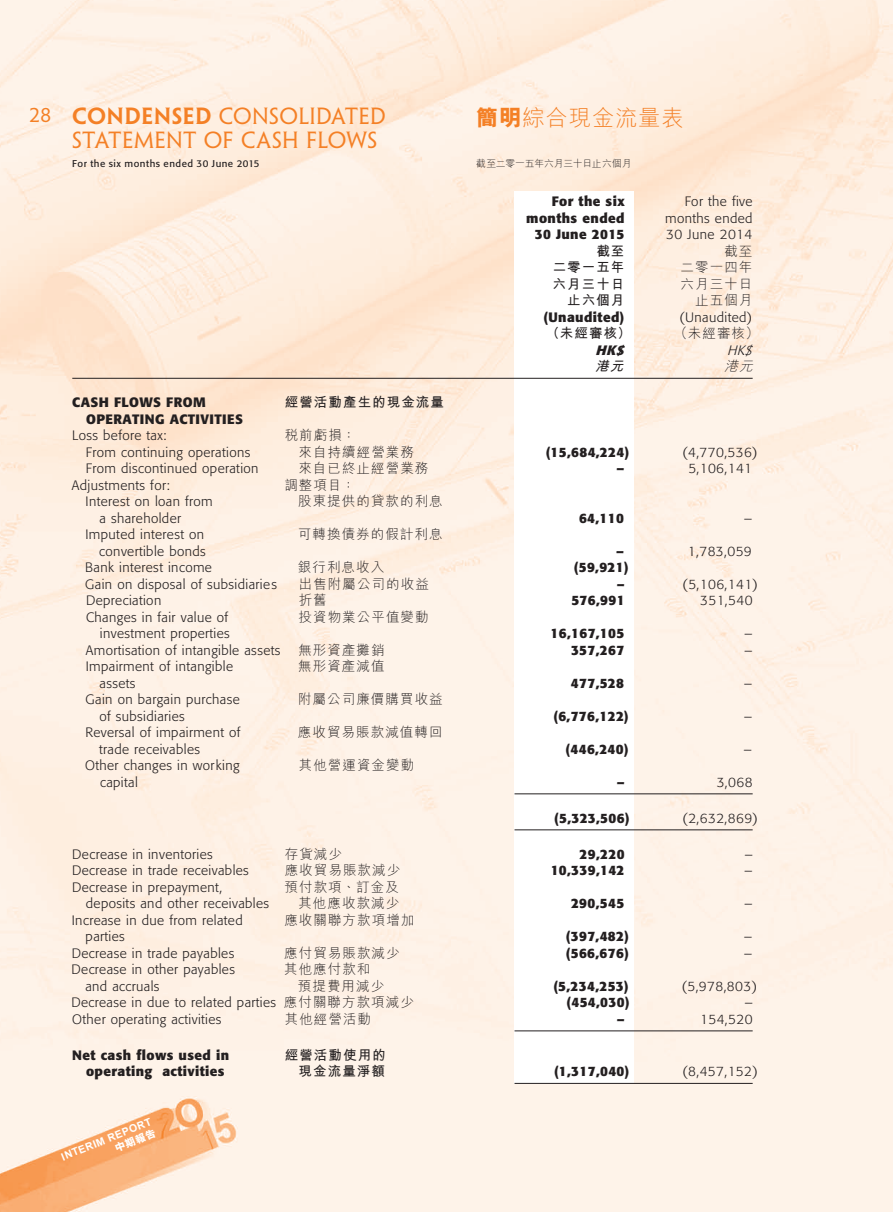
<style>
.page{position:relative;width:893px;height:1212px;background:#fff}
.page>*{position:absolute;margin:0;border:0;box-sizing:border-box;transform-origin:0 0}
.t1{font:300 22.5px "M Hei HK";letter-spacing:.03em;color:#f48026}
.t2{font:21px/24px "Penumbra Half Serif Std";letter-spacing:.015em;color:#f48026}
.t3{font:300 13.5px "Formata";letter-spacing:.03em;color:#231f20}
.t4{font:700 13.5px "Formata";letter-spacing:.03em;color:#231f20}
.t5{font:300 13.5px "M Hei HK";letter-spacing:.08em;color:#231f20}
.t6{font:700 13.5px "M Hei HK";letter-spacing:.08em;color:#231f20}
.t7{font:italic 700 13.5px "Formata";color:#231f20}
.t8{font:italic 300 13.5px "Formata";color:#231f20}
.t9{font:italic 700 13.5px "M Hei HK";color:#231f20}
.t10{font:italic 300 13.5px "M Hei HK";color:#231f20}
.t11{font:700 10.5px "Arial";color:#fff}
.t12{font:800 10.5px "M Hei HK";color:#fff}
.t13{font:9.75px "Formata";letter-spacing:.05em;color:#231f20}
.t14{font:300 9.75px "M Hei HK";letter-spacing:-.01em;color:#231f20}
.s1{font-size:18px}
.s2{font-family:"Penumbra Half Serif Std Se Bd"}
.s3{font-weight:800}
.s4{font-family:"M Hei HK"}
</style>
<div class="page">
<img style="left:0;top:0;width:893px;height:1212px">
<div style="left:514px;top:191px;width:120px;height:892px;background:#fff"></div>
<hr style="left:72px;top:378px;width:681px;height:1px;background:#231f20">
<hr style="left:514px;top:793px;width:239px;height:1px;background:#231f20">
<hr style="left:514px;top:829px;width:239px;height:1px;background:#231f20">
<hr style="left:514px;top:1030px;width:239px;height:1px;background:#231f20">
<hr style="left:514px;top:1083px;width:239px;height:1px;background:#231f20">
<h2 class="t2" style="left:72px;top:104px;width:315px;text-indent:-42px"><span class="s1">28</span> <span class="s2">CONDENSED</span> CONSOLIDATED<br>STATEMENT OF CASH FLOWS</h2>
<h1 class="t1" style="left:476px;top:102px;width:209px"><span class="s3">簡明</span>綜合現金流量表</h1>
<p class="t13" style="left:72px;top:158px;width:189px">For the six months ended 30 June 2015</p>
<p class="t14" style="left:476px;top:157px;width:157px">截至二零一五年六月三十日止六個月</p>
<p class="t4" style="left:552px;top:193px;width:74px">For the six</p>
<p class="t3" style="left:685px;top:193px;width:69px">For the five</p>
<p class="t4" style="left:526px;top:209px;width:100px">months ended</p>
<p class="t3" style="left:665px;top:210px;width:89px">months ended</p>
<p class="t4" style="left:535px;top:226px;width:91px">30 June 2015</p>
<p class="t3" style="left:666px;top:226px;width:88px">30 June 2014</p>
<p class="t6" style="left:596px;top:241px;width:30px">截至</p>
<p class="t5" style="left:724px;top:241px;width:30px">截至</p>
<p class="t6" style="left:553px;top:257px;width:73px">二零一五年</p>
<p class="t5" style="left:681px;top:258px;width:73px">二零一四年</p>
<p class="t6" style="left:553px;top:274px;width:73px">六月三十日</p>
<p class="t5" style="left:681px;top:274px;width:73px">六月三十日</p>
<p class="t6" style="left:567px;top:290px;width:59px">止六個月</p>
<p class="t5" style="left:695px;top:291px;width:59px">止五個月</p>
<p class="t4" style="left:544px;top:308px;width:82px">(Unaudited)</p>
<p class="t3" style="left:679px;top:309px;width:74px">(Unaudited)</p>
<p class="t6" style="left:546px;top:323px;width:86px">（未經審核）</p>
<p class="t5" style="left:674px;top:324px;width:86px">（未經審核）</p>
<p class="t7" style="left:595px;top:341px;width:34px">HK$</p>
<p class="t8" style="left:727px;top:342px;width:30px">HK$</p>
<p class="t9" style="left:595px;top:356px;width:34px">港元</p>
<p class="t10" style="left:725px;top:357px;width:34px">港元</p>
<p class="t4" style="left:72px;top:394px;width:135px">CASH FLOWS FROM</p>
<p class="t6" style="left:285px;top:392px;width:161px">經營活動產生的現金流量</p>
<p class="t4" style="left:86px;top:410px;width:158px">OPERATING ACTIVITIES</p>
<p class="t3" style="left:72px;top:427px;width:96px">Loss before tax:</p>
<p class="t5" style="left:285px;top:426px;width:73px">稅前虧損：</p>
<p class="t3" style="left:86px;top:444px;width:166px">From continuing operations</p>
<p class="t5" style="left:299px;top:442px;width:117px">來自持續經營業務</p>
<p class="t4" style="left:546px;top:443px;width:85px">(15,684,224)</p>
<p class="t3" style="left:682px;top:444px;width:77px">(4,770,536)</p>
<p class="t3" style="left:86px;top:460px;width:174px">From discontinued operation</p>
<p class="t5" style="left:298px;top:459px;width:132px">來自已終止經營業務</p>
<p class="t4" style="left:616px;top:460px;width:9px">–</p>
<p class="t3" style="left:688px;top:460px;width:65px">5,106,141</p>
<p class="t3" style="left:72px;top:477px;width:99px">Adjustments for:</p>
<p class="t5" style="left:284px;top:475px;width:73px">調整項目：</p>
<p class="t3" style="left:86px;top:493px;width:129px">Interest on loan from</p>
<p class="t5" style="left:298px;top:492px;width:146px">股東提供的貸款的利息</p>
<p class="t3" style="left:99px;top:510px;width:83px">a shareholder</p>
<p class="t4" style="left:579px;top:509px;width:46px">64,110</p>
<p class="t3" style="left:744px;top:510px;width:9px">–</p>
<p class="t3" style="left:85px;top:526px;width:120px">Imputed interest on</p>
<p class="t5" style="left:298px;top:525px;width:146px">可轉換債券的假計利息</p>
<p class="t3" style="left:99px;top:543px;width:108px">convertible bonds</p>
<p class="t4" style="left:616px;top:542px;width:9px">–</p>
<p class="t3" style="left:688px;top:543px;width:65px">1,783,059</p>
<p class="t3" style="left:85px;top:559px;width:128px">Bank interest income</p>
<p class="t5" style="left:298px;top:558px;width:88px">銀行利息收入</p>
<p class="t4" style="left:574px;top:559px;width:56px">(59,921)</p>
<p class="t3" style="left:85px;top:576px;width:194px">Gain on disposal of subsidiaries</p>
<p class="t5" style="left:299px;top:574px;width:132px">出售附屬公司的收益</p>
<p class="t4" style="left:617px;top:575px;width:9px">–</p>
<p class="t3" style="left:683px;top:576px;width:77px">(5,106,141)</p>
<p class="t3" style="left:86px;top:592px;width:77px">Depreciation</p>
<p class="t5" style="left:299px;top:591px;width:30px">折舊</p>
<p class="t4" style="left:571px;top:592px;width:55px">576,991</p>
<p class="t3" style="left:700px;top:592px;width:54px">351,540</p>
<p class="t3" style="left:86px;top:609px;width:144px">Changes in fair value of</p>
<p class="t5" style="left:299px;top:607px;width:132px">投資物業公平值變動</p>
<p class="t3" style="left:100px;top:625px;width:132px">investment properties</p>
<p class="t4" style="left:551px;top:625px;width:75px">16,167,105</p>
<p class="t3" style="left:744px;top:625px;width:9px">–</p>
<p class="t3" style="left:86px;top:642px;width:196px">Amortisation of intangible assets</p>
<p class="t5" style="left:298px;top:640px;width:88px">無形資產攤銷</p>
<p class="t4" style="left:571px;top:641px;width:55px">357,267</p>
<p class="t3" style="left:744px;top:642px;width:9px">–</p>
<p class="t3" style="left:86px;top:658px;width:149px">Impairment of intangible</p>
<p class="t5" style="left:298px;top:657px;width:88px">無形資產減值</p>
<p class="t3" style="left:100px;top:675px;width:38px">assets</p>
<p class="t4" style="left:571px;top:674px;width:55px">477,528</p>
<p class="t3" style="left:744px;top:675px;width:9px">–</p>
<p class="t3" style="left:86px;top:691px;width:156px">Gain on bargain purchase</p>
<p class="t5" style="left:298px;top:690px;width:146px">附屬公司廉價購買收益</p>
<p class="t3" style="left:99px;top:708px;width:87px">of subsidiaries</p>
<p class="t4" style="left:553px;top:707px;width:77px">(6,776,122)</p>
<p class="t3" style="left:744px;top:708px;width:9px">–</p>
<p class="t3" style="left:85px;top:724px;width:157px">Reversal of impairment of</p>
<p class="t5" style="left:298px;top:723px;width:146px">應收貿易賬款減值轉回</p>
<p class="t3" style="left:99px;top:741px;width:102px">trade receivables</p>
<p class="t4" style="left:566px;top:740px;width:65px">(446,240)</p>
<p class="t3" style="left:744px;top:741px;width:9px">–</p>
<p class="t3" style="left:85px;top:757px;width:156px">Other changes in working</p>
<p class="t5" style="left:299px;top:756px;width:117px">其他營運資金變動</p>
<p class="t3" style="left:100px;top:774px;width:39px">capital</p>
<p class="t4" style="left:617px;top:773px;width:9px">–</p>
<p class="t3" style="left:717px;top:774px;width:37px">3,068</p>
<p class="t4" style="left:554px;top:809px;width:77px">(5,323,506)</p>
<p class="t3" style="left:683px;top:810px;width:77px">(2,632,869)</p>
<p class="t3" style="left:72px;top:846px;width:142px">Decrease in inventories</p>
<p class="t5" style="left:285px;top:844px;width:59px">存貨減少</p>
<p class="t4" style="left:580px;top:845px;width:46px">29,220</p>
<p class="t3" style="left:745px;top:846px;width:9px">–</p>
<p class="t3" style="left:72px;top:862px;width:178px">Decrease in trade receivables</p>
<p class="t5" style="left:285px;top:861px;width:117px">應收貿易賬款減少</p>
<p class="t4" style="left:551px;top:862px;width:75px">10,339,142</p>
<p class="t3" style="left:745px;top:862px;width:9px">–</p>
<p class="t3" style="left:72px;top:879px;width:152px">Decrease in prepayment,</p>
<p class="t5" style="left:285px;top:877px;width:116px">預付款項、訂金及</p>
<p class="t3" style="left:86px;top:895px;width:185px">deposits and other receivables</p>
<p class="t5" style="left:298px;top:894px;width:102px">其他應收款減少</p>
<p class="t4" style="left:571px;top:895px;width:55px">290,545</p>
<p class="t3" style="left:744px;top:895px;width:9px">–</p>
<p class="t3" style="left:72px;top:912px;width:172px">Increase in due from related</p>
<p class="t5" style="left:284px;top:910px;width:132px">應收關聯方款項增加</p>
<p class="t3" style="left:86px;top:928px;width:41px">parties</p>
<p class="t4" style="left:566px;top:928px;width:65px">(397,482)</p>
<p class="t3" style="left:744px;top:928px;width:9px">–</p>
<p class="t3" style="left:72px;top:945px;width:164px">Decrease in trade payables</p>
<p class="t5" style="left:284px;top:943px;width:117px">應付貿易賬款減少</p>
<p class="t4" style="left:566px;top:944px;width:65px">(566,676)</p>
<p class="t3" style="left:744px;top:945px;width:9px">–</p>
<p class="t3" style="left:72px;top:961px;width:165px">Decrease in other payables</p>
<p class="t5" style="left:284px;top:960px;width:88px">其他應付款和</p>
<p class="t3" style="left:85px;top:978px;width:76px">and accruals</p>
<p class="t5" style="left:298px;top:976px;width:88px">預提費用減少</p>
<p class="t4" style="left:553px;top:977px;width:77px">(5,234,253)</p>
<p class="t3" style="left:682px;top:978px;width:77px">(5,978,803)</p>
<p class="t3" style="left:71px;top:994px;width:344px">Decrease in due to related parties <span class="s4">應付關聯方款項減少</span></p>
<p class="t4" style="left:567px;top:994px;width:65px">(454,030)</p>
<p class="t3" style="left:745px;top:994px;width:9px">–</p>
<p class="t3" style="left:72px;top:1011px;width:151px">Other operating activities</p>
<p class="t5" style="left:285px;top:1009px;width:88px">其他經營活動</p>
<p class="t4" style="left:617px;top:1010px;width:9px">–</p>
<p class="t3" style="left:700px;top:1011px;width:54px">154,520</p>
<p class="t4" style="left:72px;top:1046px;width:158px">Net cash flows used in</p>
<p class="t6" style="left:285px;top:1045px;width:102px">經營活動使用的</p>
<p class="t4" style="left:86px;top:1063px;width:140px">operating activities</p>
<p class="t6" style="left:299px;top:1061px;width:88px">現金流量淨額</p>
<p class="t4" style="left:554px;top:1063px;width:77px">(1,317,040)</p>
<p class="t3" style="left:682px;top:1063px;width:77px">(8,457,152)</p>
<p class="t11" style="left:59px;top:1151px;width:98px;rotate:-22deg">INTERIM REPORT</p>
<p class="t12" style="left:113px;top:1142px;width:45px;rotate:-22deg">中期報告</p>
</div>
